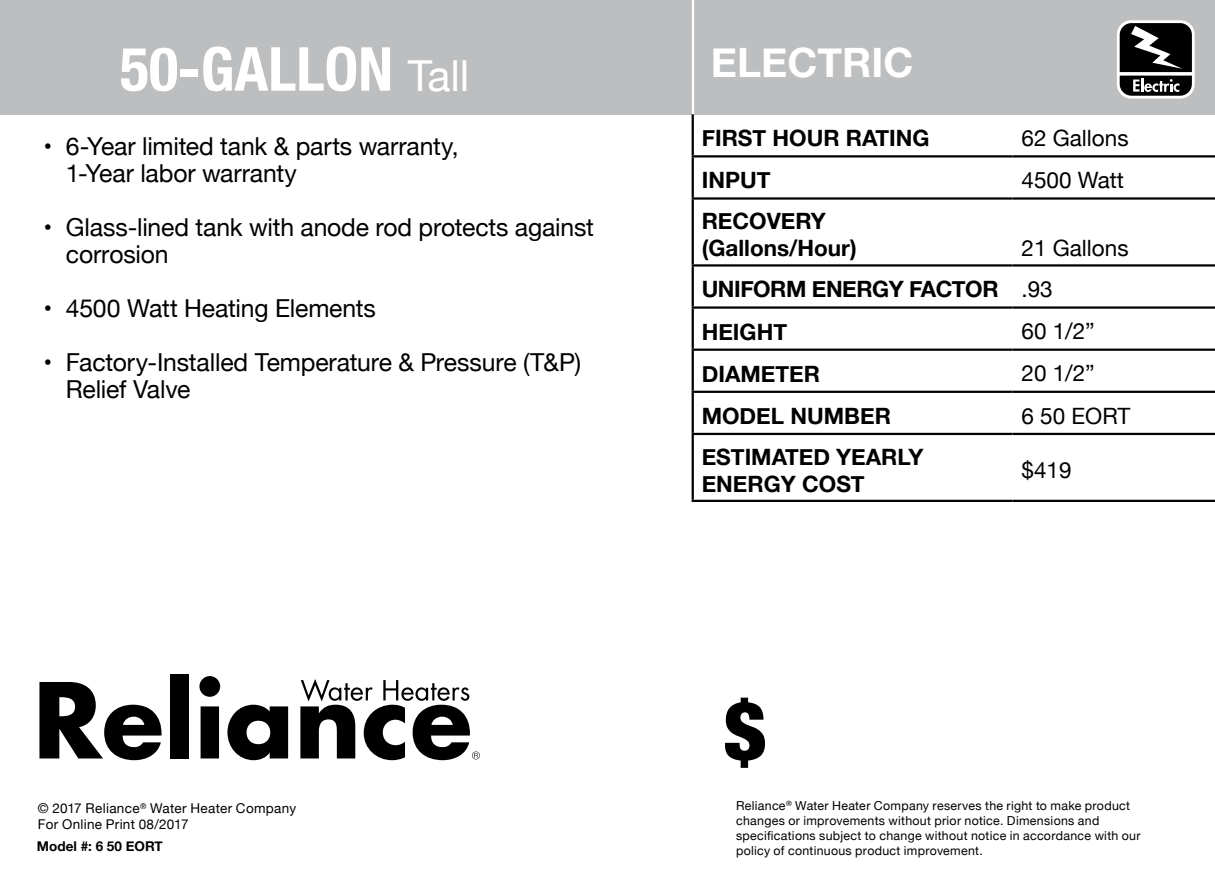
<style>
.page{position:relative;width:1215px;height:891px;background:#fff}
.page>*{position:absolute;margin:0;border:0;box-sizing:border-box;transform-origin:0 0}
.t1{font:900 condensed 81px "Helvetica Neue";color:#000}
.t2{font:700 condensed 60.75px "Helvetica Neue";color:#fff}
.t3{font:700 40.5px "Helvetica Neue";color:#fff}
.t4{font:24.75px/27px "Helvetica Neue";letter-spacing:-.005em;color:#000}
.t5{font:700 22.5px/27px "Helvetica Neue";color:#000}
.t6{font:22.5px "Helvetica Neue";color:#000}
.t7{font:700 22.5px/41.6px "Helvetica Neue";letter-spacing:-.02em;color:#000}
.t8{font:13.5px/16.2px "Helvetica Neue";letter-spacing:.02em;color:#000}
.t9{font:700 13.5px "Helvetica Neue";color:#000}
.t10{font:12.38px/14.8px "Helvetica Neue";letter-spacing:.025em;color:#000}
.s1{font-weight:400;font-stretch:normal;font-size:42.75px}
.s2{font-weight:400}
</style>
<div class="page">
<div style="left:0;top:0;width:1215px;height:114px;background:#bcbec0"></div>
<svg style="left:1117px;top:20px;width:78px;height:78px;background:#525252"></svg>
<hr style="left:692px;top:0;width:2px;height:120px;background:#fff">
<svg style="left:39px;top:682px;width:123px;height:78px"></svg>
<div style="left:170px;top:674px;width:18px;height:84px;background:#000"></div>
<svg style="left:199px;top:676px;width:21px;height:82px"></svg>
<svg style="left:227px;top:705px;width:61px;height:55px"></svg>
<svg style="left:300px;top:679px;width:180px;height:81px"></svg>
<hr style="left:692px;top:114px;width:2px;height:41px;background:#000">
<hr style="left:692px;top:155px;width:320px;height:3px;background:#000">
<hr style="left:692px;top:158px;width:2px;height:39px;background:#000">
<hr style="left:1012px;top:155px;width:203px;height:3px;background:#000">
<hr style="left:692px;top:197px;width:320px;height:3px;background:#000">
<hr style="left:692px;top:200px;width:2px;height:64px;background:#000">
<hr style="left:1012px;top:197px;width:203px;height:3px;background:#000">
<hr style="left:692px;top:264px;width:320px;height:3px;background:#000">
<hr style="left:692px;top:267px;width:2px;height:39px;background:#000">
<hr style="left:1012px;top:264px;width:203px;height:3px;background:#000">
<hr style="left:692px;top:306px;width:320px;height:3px;background:#000">
<hr style="left:692px;top:309px;width:2px;height:40px;background:#000">
<hr style="left:1012px;top:306px;width:203px;height:3px;background:#000">
<hr style="left:692px;top:349px;width:320px;height:2px;background:#000">
<hr style="left:692px;top:351px;width:2px;height:40px;background:#000">
<hr style="left:1012px;top:349px;width:203px;height:2px;background:#000">
<hr style="left:692px;top:391px;width:320px;height:2px;background:#000">
<hr style="left:692px;top:393px;width:2px;height:40px;background:#000">
<hr style="left:1012px;top:391px;width:203px;height:2px;background:#000">
<hr style="left:692px;top:433px;width:320px;height:2px;background:#000">
<hr style="left:692px;top:435px;width:2px;height:65px;background:#000">
<hr style="left:1012px;top:433px;width:203px;height:2px;background:#000">
<hr style="left:692px;top:500px;width:320px;height:2px;background:#000">
<hr style="left:1012px;top:500px;width:203px;height:2px;background:#000">
<h2 class="t2" style="left:120px;top:19px;width:351px">50-GALLON <span class="s1">Tall</span></h2>
<h3 class="t3" style="left:711px;top:31px;width:204px">ELECTRIC</h3>
<h3 class="t4" style="left:66px;top:134px;width:394px;text-indent:-22px">• 6-Year limited tank &amp; parts warranty,<br>1-Year labor warranty</h3>
<h3 class="t4" style="left:66px;top:215px;width:530px;text-indent:-22px">• Glass-lined tank with anode rod protects against corrosion</h3>
<h3 class="t4" style="left:43px;top:296px;width:334px">• 4500 Watt Heating Elements</h3>
<h3 class="t4" style="left:66px;top:350px;width:517px;text-indent:-23px">• Factory-Installed Temperature &amp; Pressure (T&amp;P)<br>Relief Valve</h3>
<p class="t8" style="left:38px;top:801px;width:260px">© 2017 Reliance<sup>®</sup> Water Heater Company<br>For Online Print 08/2017</p>
<p class="t9" style="left:37px;top:835px;width:127px">Model #: 6 50 EORT</p>
<h3 class="t5" style="left:702px;top:125px;width:229px">FIRST HOUR RATING</h3>
<h3 class="t6" style="left:1022px;top:122px;width:109px">62 Gallons</h3>
<h3 class="t5" style="left:702px;top:167px;width:70px">INPUT</h3>
<h3 class="t6" style="left:1022px;top:164px;width:104px">4500 Watt</h3>
<h3 class="t5" style="left:702px;top:209px;width:156px">RECOVERY (Gallons/Hour)</h3>
<h3 class="t7" style="left:702px;top:228px;width:428px;text-indent:320px"><span class="s2">21 Gallons<br></span>UNIFORM ENERGY FACTOR <span class="s2">.93<br></span>HEIGHT</h3>
<h3 class="t6" style="left:1022px;top:315px;width:75px">60 1/2”</h3>
<h3 class="t5" style="left:702px;top:361px;width:120px">DIAMETER</h3>
<h3 class="t6" style="left:1022px;top:357px;width:75px">20 1/2”</h3>
<h3 class="t5" style="left:702px;top:403px;width:191px">MODEL NUMBER</h3>
<h3 class="t6" style="left:1022px;top:399px;width:110px">6 50 EORT</h3>
<h3 class="t5" style="left:702px;top:444px;width:223px">ESTIMATED YEARLY<br>ENERGY COST</h3>
<h3 class="t6" style="left:1022px;top:454px;width:52px">$419</h3>
<h1 class="t1" style="left:724px;top:664px;width:44px">$</h1>
<p class="t10" style="left:736px;top:799px;width:406px">Reliance<sup>®</sup> Water Heater Company reserves the right to make product changes or improvements without prior notice. Dimensions and specifications subject to change without notice in accordance with our policy of continuous product improvement.</p>
</div>
